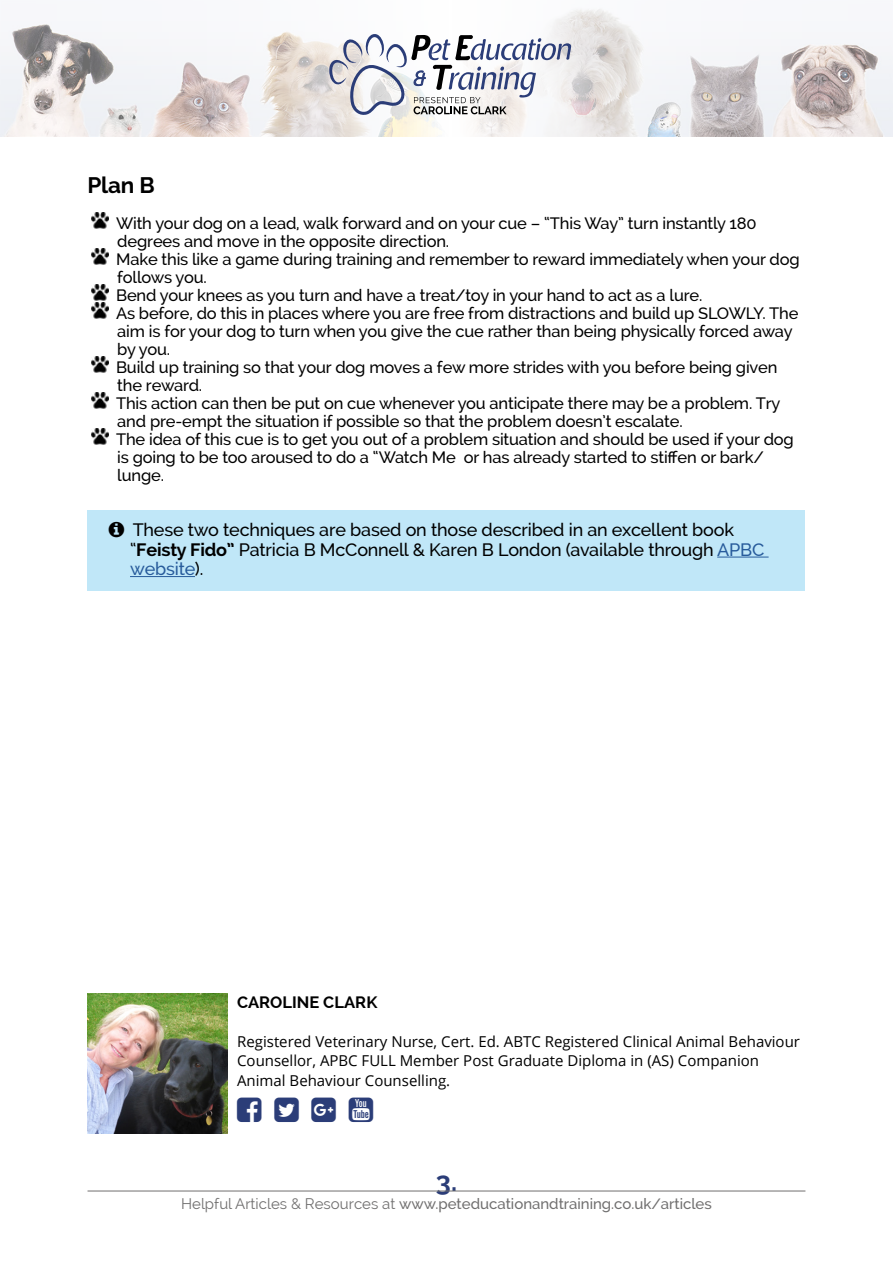
<style>
.page{position:relative;width:893px;height:1263px;background:#fff}
.page>*{position:absolute;margin:0;border:0;box-sizing:border-box;transform-origin:0 0}
.t1{font:700 27px "Raleway";color:#2b3d78}
.t2{font:700 22.5px "Raleway";color:#000}
.t3{font:500 18px/19.5px "Raleway";letter-spacing:-.01em;color:#000}
.t4{font:500 16.5px/18px "Raleway";letter-spacing:-.01em;color:#000}
.t5{font:700 16.5px "Raleway";color:#000}
.t6{font:15px/19.5px "Open Sans";color:#000}
.t7{font:500 15px "Raleway";color:#706f6f}
.s1{font-weight:700}
.s2{color:#275b9b}
.s3{font-weight:400}
</style>
<div class="page">
<img style="left:0;top:9px;width:893px;height:128px">
<svg style="left:328px;top:31px;width:243px;height:86px"></svg>
<div style="left:88px;top:510px;width:717px;height:81px;background:#c0e7f8"></div>
<hr style="left:717px;top:557px;width:52px;height:1px;background:#275b9b">
<hr style="left:130px;top:576px;width:65px;height:1px;background:#275b9b">
<img style="left:92px;top:213px;width:17px;height:16px">
<img style="left:92px;top:249px;width:17px;height:16px">
<img style="left:92px;top:285px;width:17px;height:34px">
<img style="left:92px;top:357px;width:17px;height:16px">
<img style="left:92px;top:393px;width:17px;height:16px">
<img style="left:92px;top:429px;width:17px;height:16px">
<img style="left:88px;top:993px;width:139px;height:140px">
<hr style="left:88px;top:1190px;width:717px;height:1px;background:#706f6f">
<h2 class="t2" style="left:88px;top:172px;width:69px">Plan B</h2>
<p class="t4" style="left:116px;top:214px;width:685px">With your dog on a lead, walk forward and on your cue – “This Way” turn instantly 180 degrees and move in the opposite direction.<br>Make this like a game during training and remember to reward immediately when your dog follows you.<br>Bend your knees as you turn and have a treat/toy in your hand to act as a lure.<br>As before, do this in places where you are free from distractions and build up SLOWLY. The aim is for your dog to turn when you give the cue rather than being physically forced away by you.<br>Build up training so that your dog moves a few more strides with you before being given the reward.<br>This action can then be put on cue whenever you anticipate there may be a problem. Try and pre-empt the situation if possible so that the problem doesn’t escalate.<br>The idea of this cue is to get you out of a problem situation and should be used if your dog is going to be too aroused to do a “Watch Me or has already started to stiffen or bark/ lunge.</p>
<p class="t3" style="left:130px;top:520px;width:636px">These two techniques are based on those described in an excellent book “<span class="s1">Feisty Fido”</span> Patricia B McConnell &amp; Karen B London (available through <span class="s2">APBC website</span>).</p>
<p class="t5" style="left:237px;top:992px;width:142px">CAROLINE CLARK</p>
<p class="t6" style="left:237px;top:1031px;width:564px">Registered Veterinary Nurse, Cert. Ed. ABTC Registered Clinical Animal Behaviour<br>Counsellor, APBC FULL Member Post Graduate Diploma in (AS) Companion<br>Animal Behaviour Counselling.</p>
<h1 class="t1" style="left:436px;top:1166px;width:23px">3.</h1>
<p class="t7" style="left:181px;top:1195px;width:532px"><span class="s3">Helpful Articles &amp; Resources at</span> www.peteducationandtraining.co.uk/articles</p>
</div>
